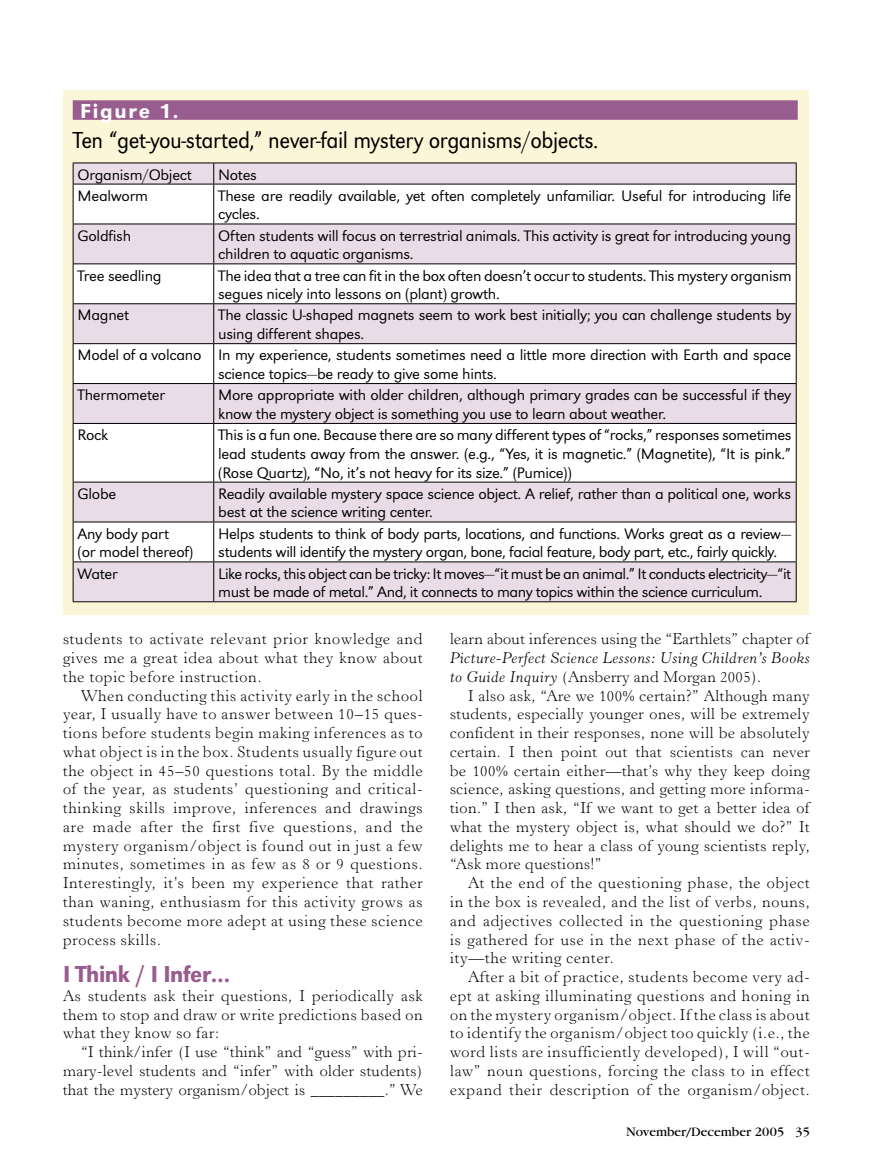
<style>
.page{position:relative;width:891px;height:1175px;background:#fff}
.page>*{position:absolute;margin:0;border:0;box-sizing:border-box;transform-origin:0 0}
.fig_title{font:24px "URW Grotesk T Ligh Narr";letter-spacing:-.02em;color:#000}
.sub{font:24px "URW Grotesk T Medi Narr";letter-spacing:-.02em;color:#985c8f}
.fig{font:500 21px "URW Grotesk T";letter-spacing:.085em;color:#fff}
.body{font:300 15.75px/18.8px "Horley Old Style";letter-spacing:.04em;color:#000;text-align:justify}
.fig_body1{font:15.75px/18.8px "URW Grotesk T Ligh Wide";letter-spacing:-.02em;color:#000}
.body1{font:300 15.75px/18.8px "Horley Old Style";letter-spacing:.04em;color:#000;text-align:justify}
.t1{font:13.5px "Garamond";color:#000}
.s1{font-weight:600}
.s2{font-style:italic}
</style>
<div class="page">
<div style="left:63px;top:90px;width:745px;height:525px;background:#fcf6d9"></div>
<div style="left:73px;top:100px;width:725px;height:20px;background:#985c8f"></div>
<div style="left:74px;top:164px;width:722px;height:437px;background:#e9dce6"></div>
<svg style="left:74px;top:185px;width:722px;height:376px;background:#f4eef2"></svg>
<hr style="left:73px;top:163px;width:141px;height:1px;background:#000">
<hr style="left:214px;top:163px;width:583px;height:1px;background:#000">
<hr style="left:73px;top:184px;width:141px;height:1px;background:#000">
<hr style="left:214px;top:184px;width:583px;height:1px;background:#000">
<hr style="left:73px;top:224px;width:141px;height:1px;background:#000">
<hr style="left:214px;top:224px;width:583px;height:1px;background:#000">
<hr style="left:73px;top:263px;width:141px;height:1px;background:#000">
<hr style="left:214px;top:263px;width:583px;height:1px;background:#000">
<hr style="left:73px;top:303px;width:141px;height:1px;background:#000">
<hr style="left:214px;top:303px;width:583px;height:1px;background:#000">
<hr style="left:73px;top:343px;width:141px;height:1px;background:#000">
<hr style="left:214px;top:343px;width:583px;height:1px;background:#000">
<hr style="left:73px;top:383px;width:141px;height:1px;background:#000">
<hr style="left:214px;top:383px;width:583px;height:1px;background:#000">
<hr style="left:73px;top:423px;width:141px;height:1px;background:#000">
<hr style="left:214px;top:423px;width:583px;height:1px;background:#000">
<hr style="left:73px;top:482px;width:141px;height:1px;background:#000">
<hr style="left:214px;top:482px;width:583px;height:1px;background:#000">
<hr style="left:73px;top:521px;width:141px;height:1px;background:#000">
<hr style="left:214px;top:521px;width:583px;height:1px;background:#000">
<hr style="left:73px;top:561px;width:141px;height:1px;background:#000">
<hr style="left:214px;top:561px;width:583px;height:1px;background:#000">
<hr style="left:73px;top:601px;width:141px;height:1px;background:#000">
<hr style="left:214px;top:601px;width:583px;height:1px;background:#000">
<svg style="left:73px;top:163px;width:1px;height:21px"></svg>
<hr style="left:73px;top:184px;width:1px;height:40px;background:#000">
<hr style="left:73px;top:224px;width:1px;height:39px;background:#000">
<hr style="left:73px;top:264px;width:1px;height:39px;background:#000">
<hr style="left:73px;top:304px;width:1px;height:39px;background:#000">
<hr style="left:73px;top:344px;width:1px;height:39px;background:#000">
<hr style="left:73px;top:384px;width:1px;height:39px;background:#000">
<hr style="left:73px;top:424px;width:1px;height:58px;background:#000">
<hr style="left:73px;top:482px;width:1px;height:39px;background:#000">
<hr style="left:73px;top:522px;width:1px;height:39px;background:#000">
<hr style="left:73px;top:562px;width:1px;height:39px;background:#000">
<svg style="left:213px;top:163px;width:1px;height:21px"></svg>
<svg style="left:796px;top:163px;width:1px;height:21px"></svg>
<hr style="left:213px;top:184px;width:1px;height:40px;background:#000">
<hr style="left:796px;top:184px;width:1px;height:40px;background:#000">
<hr style="left:213px;top:224px;width:1px;height:39px;background:#000">
<hr style="left:796px;top:224px;width:1px;height:39px;background:#000">
<hr style="left:213px;top:264px;width:1px;height:39px;background:#000">
<hr style="left:796px;top:264px;width:1px;height:39px;background:#000">
<hr style="left:213px;top:304px;width:1px;height:39px;background:#000">
<hr style="left:796px;top:304px;width:1px;height:39px;background:#000">
<hr style="left:213px;top:344px;width:1px;height:39px;background:#000">
<hr style="left:796px;top:344px;width:1px;height:39px;background:#000">
<hr style="left:213px;top:384px;width:1px;height:39px;background:#000">
<hr style="left:796px;top:384px;width:1px;height:39px;background:#000">
<hr style="left:213px;top:424px;width:1px;height:58px;background:#000">
<hr style="left:796px;top:424px;width:1px;height:58px;background:#000">
<hr style="left:213px;top:482px;width:1px;height:39px;background:#000">
<hr style="left:796px;top:482px;width:1px;height:39px;background:#000">
<hr style="left:213px;top:522px;width:1px;height:39px;background:#000">
<hr style="left:796px;top:522px;width:1px;height:39px;background:#000">
<hr style="left:213px;top:562px;width:1px;height:39px;background:#000">
<hr style="left:796px;top:562px;width:1px;height:39px;background:#000">
<p class="fig" style="left:80px;top:98px;width:100px">Figure 1.</p>
<p class="fig_title" style="left:73px;top:126px;width:527px">Ten “get-you-started,” never-fail mystery organisms/objects.</p>
<p class="fig_body1" style="left:78px;top:165px;width:116px">Organism/Object</p>
<p class="fig_body1" style="left:218px;top:165px;width:40px">Notes</p>
<p class="fig_body1" style="left:78px;top:186px;width:72px">Mealworm</p>
<p class="fig_body1" style="left:218px;top:186px;width:574px">These are readily available, yet often completely unfamiliar. Useful for introducing life cycles.</p>
<p class="fig_body1" style="left:78px;top:226px;width:55px">Goldfish</p>
<p class="fig_body1" style="left:218px;top:226px;width:574px">Often students will focus on terrestrial animals. This activity is great for introducing young children to aquatic organisms.</p>
<p class="fig_body1" style="left:78px;top:266px;width:86px">Tree seedling</p>
<p class="fig_body1" style="left:218px;top:266px;width:575px">The idea that a tree can fit in the box often doesn’t occur to students. This mystery organism segues nicely into lessons on (plant) growth.</p>
<p class="fig_body1" style="left:78px;top:306px;width:53px">Magnet</p>
<p class="fig_body1" style="left:218px;top:306px;width:575px">The classic U-shaped magnets seem to work best initially; you can challenge students by using different shapes.</p>
<p class="fig_body1" style="left:78px;top:345px;width:125px">Model of a volcano</p>
<p class="fig_body1" style="left:218px;top:345px;width:574px">In my experience, students sometimes need a little more direction with Earth and space science topics—be ready to give some hints.</p>
<p class="fig_body1" style="left:78px;top:385px;width:89px">Thermometer</p>
<p class="fig_body1" style="left:218px;top:385px;width:574px">More appropriate with older children, although primary grades can be successful if they know the mystery object is something you use to learn about weather.</p>
<p class="fig_body1" style="left:78px;top:425px;width:32px">Rock</p>
<p class="fig_body1" style="left:218px;top:425px;width:575px;text-align:justify">This is a fun one. Because there are so many different types of “rocks,” responses sometimes lead students away from the answer. (e.g., “Yes, it is magnetic.” (Magnetite), “It is pink.” (Rose Quartz), “No, it’s not heavy for its size.” (Pumice))</p>
<p class="fig_body1" style="left:78px;top:484px;width:40px">Globe</p>
<p class="fig_body1" style="left:218px;top:484px;width:574px">Readily available mystery space science object. A relief, rather than a political one, works best at the science writing center.</p>
<p class="fig_body1" style="left:78px;top:524px;width:93px">Any body part</p>
<p class="fig_body1" style="left:78px;top:543px;width:117px">(or model thereof)</p>
<p class="fig_body1" style="left:218px;top:524px;width:574px">Helps students to think of body parts, locations, and functions. Works great as a review— students will identify the mystery organ, bone, facial feature, body part, etc., fairly quickly.</p>
<p class="fig_body1" style="left:78px;top:564px;width:42px">Water</p>
<p class="fig_body1" style="left:218px;top:564px;width:575px">Like rocks, this object can be tricky: It moves—“it must be an animal.” It conducts electricity—“it must be made of metal.” And, it connects to many topics within the science curriculum.</p>
<p class="body1" style="left:63px;top:630px;width:361px">students to activate relevant prior knowledge and gives me a great idea about what they know about the topic before instruction.</p>
<p class="body" style="left:63px;top:686px;width:362px;text-indent:18px">When conducting this activity early in the school year, I usually have to answer between 10<span class="s1">–</span>15 ques&shy;tions before students begin making inferences as to what object is in the box. Students usually figure out the object in 45<span class="s1">–</span>50 questions total. By the middle of the year, as students’ questioning and critical&shy;thinking skills improve, inferences and drawings are made after the first five questions, and the mystery organism/object is found out in just a few minutes, sometimes in as few as 8 or 9 questions.<br>Interestingly, it’s been my experience that rather than waning, enthusiasm for this activity grows as students become more adept at using these science process skills.</p>
<p class="sub" style="left:63px;top:960px;width:169px">I Think / I Infer…</p>
<p class="body1" style="left:63px;top:986px;width:361px">As students ask their questions, I periodically ask them to stop and draw or write predictions based on what they know so far:</p>
<p class="body" style="left:63px;top:1043px;width:362px;text-indent:18px">“I think/infer (I use “think” and “guess” with pri&shy;mary-level students and “infer” with older students) that the mystery organism/object is _________.” We</p>
<p class="body" style="left:450px;top:630px;width:361px">learn about inferences using the “Earthlets” chapter of <span class="s2">Picture-Perfect Science Lessons: Using Children’s Books to Guide Inquiry</span> (Ansberry and Morgan 2005).</p>
<p class="body" style="left:450px;top:686px;width:362px;text-indent:18px">I also ask, “Are we 100% certain?” Although many students, especially younger ones, will be extremely confident in their responses, none will be absolutely certain. I then point out that scientists can never be 100% certain either<span class="s1">—</span>that’s why they keep doing science, asking questions, and getting more informa&shy;tion.” I then ask, “If we want to get a better idea of what the mystery object is, what should we do?” It delights me to hear a class of young scientists reply, “Ask more questions!”</p>
<p class="body" style="left:450px;top:874px;width:362px;text-indent:18px">At the end of the questioning phase, the object in the box is revealed, and the list of verbs, nouns, and adjectives collected in the questioning phase is gathered for use in the next phase of the activ&shy;ity<span class="s1">—</span>the writing center.</p>
<p class="body" style="left:450px;top:968px;width:362px;text-indent:18px">After a bit of practice, students become very ad&shy;ept at asking illuminating questions and honing in on the mystery organism/object. If the class is about to identify the organism/object too quickly (i.e., the word lists are insufficiently developed), I will “out&shy;law” noun questions, forcing the class to in effect expand their description of the organism/object.</p>
<p class="t1" style="left:626px;top:1124px;width:185px">November/December 2005 35</p>
</div>
